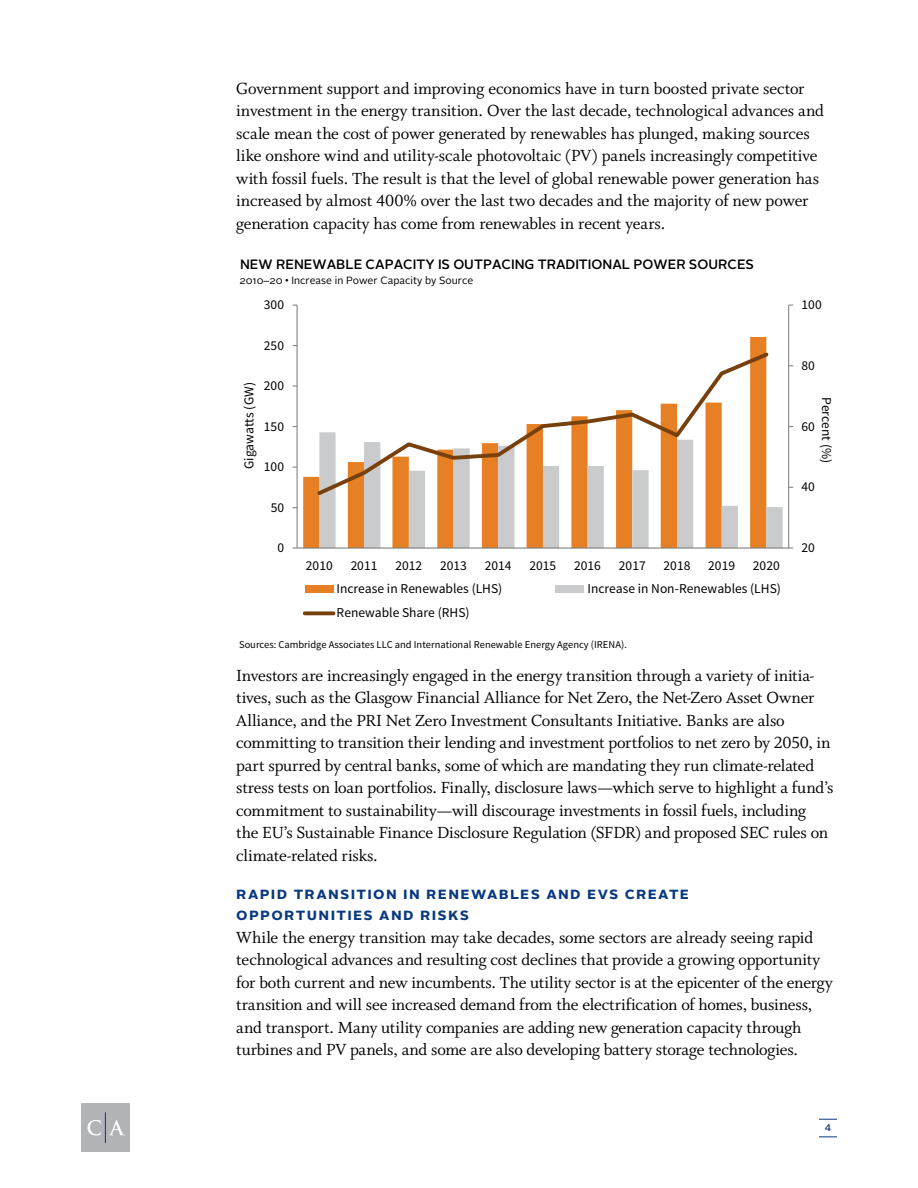
<style>
.page{position:relative;width:918px;height:1188px;background:#fff}
.page>*{position:absolute;margin:0;border:0;box-sizing:border-box;transform-origin:0 0}
.t1{font:18px/22.5px "Whitman";letter-spacing:-.01em;color:#000}
.t2{font:700 16.5px/21px "Alright Sans";letter-spacing:.08em;color:#083981}
.t3{font:13.5px "Source Sans Pro";letter-spacing:-.005em;color:#000}
.t4{font:500 13.5px "Alright Sans";color:#000}
.t5{font:10.5px "Source Sans Pro";letter-spacing:.005em;color:#000}
.t6{font:10.5px "Alright Sans";color:#000}
.t7{font:500 9.75px "Alright Sans";color:#083981}
.s1{font-family:"Arial"}
</style>
<div class="page">
<svg style="left:303px;top:337px;width:463px;height:210px"></svg>
<svg style="left:319px;top:498px;width:464px;height:49px"></svg>
<hr style="left:788px;top:305px;width:1px;height:243px;background:#868686">
<hr style="left:297px;top:305px;width:1px;height:243px;background:#868686">
<hr style="left:297px;top:547px;width:492px;height:2px;background:#7f7f7f">
<svg style="left:314px;top:349px;width:455px;height:149px"></svg>
<div style="left:305px;top:586px;width:28px;height:7px;background:#e78024"></div>
<div style="left:556px;top:586px;width:28px;height:7px;background:#cacbcd"></div>
<svg style="left:305px;top:611px;width:29px;height:4px"></svg>
<div style="left:81px;top:1103px;width:49px;height:49px;background:#b1b4b6"></div>
<svg style="left:87px;top:1120px;width:14px;height:16px"></svg>
<svg style="left:109px;top:1120px;width:15px;height:15px"></svg>
<hr style="left:105px;top:1112px;width:1px;height:31px;background:#083981">
<svg style="left:819px;top:1119px;width:18px;height:1px"></svg>
<svg style="left:819px;top:1137px;width:18px;height:1px"></svg>
<p class="t1" style="left:236px;top:77px;width:589px">Government support and improving economics have in turn boosted private sector investment in the energy transition. Over the last decade, technological advances and scale mean the cost of power generated by renewables has plunged, making sources like onshore wind and utility-scale photovoltaic (PV) panels increasingly competitive with fossil fuels. The result is that the level of global renewable power generation has increased by almost 400% over the last two decades and the majority of new power generation capacity has come from renewables in recent years.</p>
<p class="t4" style="left:240px;top:255px;width:516px">NEW RENEWABLE CAPACITY IS OUTPACING TRADITIONAL POWER SOURCES</p>
<p class="t6" style="left:239px;top:274px;width:235px">2010<span class="s1">–</span>20 <span class="s1">•</span> Increase in Power Capacity by Source</p>
<p class="t3" style="left:264px;top:296px;width:22px">300</p>
<p class="t3" style="left:264px;top:337px;width:22px">250</p>
<p class="t3" style="left:241px;top:469px;width:88px;rotate:-90deg">Gigawatts (GW)</p>
<p class="t3" style="left:264px;top:377px;width:22px">200</p>
<p class="t3" style="left:264px;top:418px;width:22px">150</p>
<p class="t3" style="left:264px;top:458px;width:22px">100</p>
<p class="t3" style="left:271px;top:499px;width:15px">50</p>
<p class="t3" style="left:277px;top:539px;width:8px">0</p>
<p class="t3" style="left:306px;top:557px;width:28px">2010</p>
<p class="t3" style="left:351px;top:557px;width:28px">2011</p>
<p class="t3" style="left:395px;top:557px;width:28px">2012</p>
<p class="t3" style="left:440px;top:557px;width:28px">2013</p>
<p class="t3" style="left:485px;top:557px;width:28px">2014</p>
<p class="t3" style="left:529px;top:557px;width:28px">2015</p>
<p class="t3" style="left:574px;top:557px;width:28px">2016</p>
<p class="t3" style="left:619px;top:557px;width:28px">2017</p>
<p class="t3" style="left:664px;top:557px;width:28px">2018</p>
<p class="t3" style="left:708px;top:557px;width:28px">2019</p>
<p class="t3" style="left:753px;top:557px;width:28px">2020</p>
<p class="t3" style="left:337px;top:580px;width:167px">Increase in Renewables (LHS)</p>
<p class="t3" style="left:587px;top:580px;width:195px">Increase in Non-Renewables (LHS)</p>
<p class="t3" style="left:337px;top:605px;width:135px">Renewable Share (RHS)</p>
<p class="t5" style="left:239px;top:638px;width:389px">Sources: Cambridge Associates LLC and International Renewable Energy Agency (IRENA).</p>
<p class="t3" style="left:802px;top:296px;width:22px">100</p>
<p class="t3" style="left:802px;top:357px;width:15px">80</p>
<p class="t3" style="left:835px;top:397px;width:68px;rotate:90deg">Percent (%)</p>
<p class="t3" style="left:802px;top:418px;width:15px">60</p>
<p class="t3" style="left:802px;top:478px;width:15px">40</p>
<p class="t3" style="left:802px;top:539px;width:15px">20</p>
<p class="t1" style="left:236px;top:664px;width:599px">Investors are increasingly engaged in the energy transition through a variety of initia&shy;tives, such as the Glasgow Financial Alliance for Net Zero, the Net-Zero Asset Owner Alliance, and the PRI Net Zero Investment Consultants Initiative. Banks are also committing to transition their lending and investment portfolios to net zero by 2050, in part spurred by central banks, some of which are mandating they run climate-related stress tests on loan portfolios. Finally, disclosure laws—which serve to highlight a fund’s commitment to sustainability—will discourage investments in fossil fuels, including<br>the EU’s Sustainable Finance Disclosure Regulation (SFDR) and proposed SEC rules on climate-related risks.</p>
<p class="t2" style="left:236px;top:883px;width:454px">Rapid Transition in Renewables and EVs Create<br>Opportunities and Risks</p>
<p class="t1" style="left:236px;top:926px;width:598px">While the energy transition may take decades, some sectors are already seeing rapid technological advances and resulting cost declines that provide a growing opportunity for both current and new incumbents. The utility sector is at the epicenter of the energy transition and will see increased demand from the electrification of homes, business, and transport. Many utility companies are adding new generation capacity through turbines and PV panels, and some are also developing battery storage technologies.</p>
<p class="t7" style="left:825px;top:1121px;width:8px">4</p>
</div>
